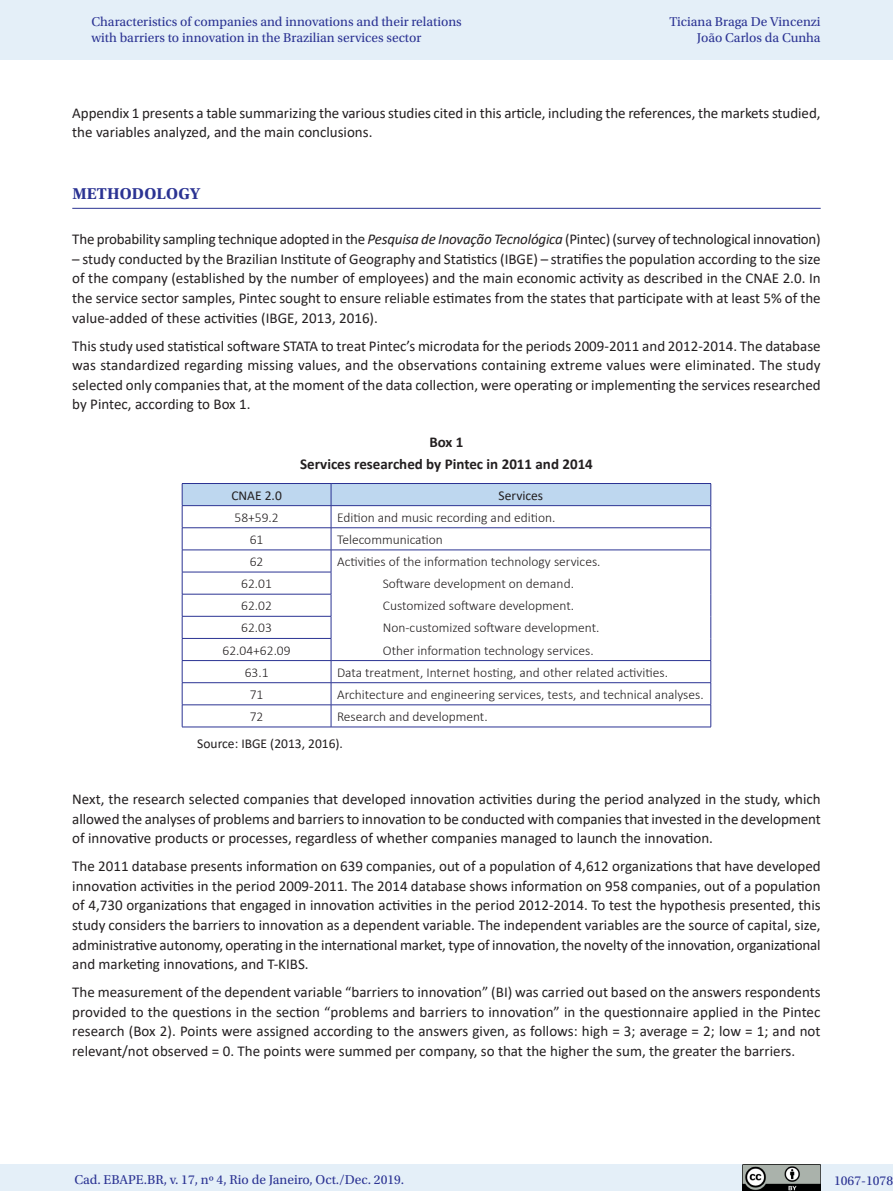
<style>
.page{position:relative;width:893px;height:1191px;background:#fff}
.page>*{position:absolute;margin:0;border:0;box-sizing:border-box;transform-origin:0 0}
._07_1_sub_1{font:700 16.5px "Utopia Std";letter-spacing:.01em;color:#2b3393}
._06_0_texto{font:15px/19.5px "Calibri";letter-spacing:-.005em;color:#231f20;text-align:justify}
._08_2_tabela_titulo{font:700 15px "Calibri";color:#231f20}
._08_2_tabela_texto_1{font:300 13.5px "Calibri";color:#231f20}
.t1{font:13.5px/16.5px "Utopia Std";color:#2b3393}
._08_2_tabela_fonte{font:13.5px "Calibri";color:#231f20}
._08_2_tabela_gargant{font:13.5px "Calibri";color:#231f20}
.s1{font-style:italic}
</style>
<div class="page">
<div style="left:0;top:0;width:893px;height:60px;background:#e4eff8"></div>
<div style="left:0;top:1164px;width:893px;height:27px;background:#e4eff8"></div>
<img style="left:743px;top:1164px;width:78px;height:27px">
<hr style="left:72px;top:208px;width:749px;height:1px;background:#2b3393">
<svg style="left:182px;top:483px;width:529px;height:243px"></svg>
<hr style="left:182px;top:726px;width:149px;height:1px;background:#2b3393">
<hr style="left:331px;top:726px;width:380px;height:1px;background:#2b3393">
<p class="t1" style="left:91px;top:13px;width:372px">Characteristics of companies and innovations and their relations with barriers to innovation in the Brazilian services sector</p>
<p class="t1" style="left:670px;top:13px;width:153px;text-align:right">Ticiana Braga De Vincenzi<br>João Carlos da Cunha</p>
<p class="_06_0_texto" style="left:72px;top:102px;width:750px">Appendix 1 presents a table summarizing the various studies cited in this article, including the references, the markets studied, the variables analyzed, and the main conclusions.</p>
<p class="_07_1_sub_1" style="left:72px;top:184px;width:129px">METHODOLOGY</p>
<p class="_06_0_texto" style="left:72px;top:229px;width:750px">The probability sampling technique adopted in the <span class="s1">Pesquisa de Inovação Tecnológica</span> (Pintec) (survey of technological innovation)</p>
<p class="_06_0_texto" style="left:72px;top:249px;width:750px">– study conducted by the Brazilian Institute of Geography and Statistics (IBGE) – stratifies the population according to the size of the company (established by the number of employees) and the main economic activity as described in the CNAE 2.0. In the service sector samples, Pintec sought to ensure reliable estimates from the states that participate with at least 5% of the value-added of these activities (IBGE, 2013, 2016).</p>
<p class="_06_0_texto" style="left:72px;top:335px;width:750px">This study used statistical software STATA to treat Pintec’s microdata for the periods 2009-2011 and 2012-2014. The database was standardized regarding missing values, and the observations containing extreme values were eliminated. The study selected only companies that, at the moment of the data collection, were operating or implementing the services researched by Pintec, according to Box 1.</p>
<p class="_08_2_tabela_titulo" style="left:429px;top:431px;width:36px">Box 1</p>
<p class="_08_2_tabela_titulo" style="left:300px;top:453px;width:294px">Services researched by Pintec in 2011 and 2014</p>
<p class="_08_2_tabela_gargant" style="left:231px;top:486px;width:52px">CNAE 2.0</p>
<p class="_08_2_tabela_gargant" style="left:499px;top:486px;width:46px">Services</p>
<p class="_08_2_tabela_texto_1" style="left:234px;top:509px;width:46px">58+59.2</p>
<p class="_08_2_tabela_texto_1" style="left:337px;top:509px;width:220px">Edition and music recording and edition.</p>
<p class="_08_2_tabela_texto_1" style="left:250px;top:531px;width:15px">61</p>
<p class="_08_2_tabela_texto_1" style="left:337px;top:531px;width:107px">Telecommunication</p>
<p class="_08_2_tabela_texto_1" style="left:250px;top:553px;width:15px">62</p>
<p class="_08_2_tabela_texto_1" style="left:337px;top:553px;width:265px">Activities of the information technology services.</p>
<p class="_08_2_tabela_texto_1" style="left:241px;top:575px;width:32px">62.01</p>
<p class="_08_2_tabela_texto_1" style="left:383px;top:575px;width:193px">Software development on demand.</p>
<p class="_08_2_tabela_texto_1" style="left:241px;top:597px;width:32px">62.02</p>
<p class="_08_2_tabela_texto_1" style="left:383px;top:597px;width:193px">Customized software development.</p>
<p class="_08_2_tabela_texto_1" style="left:241px;top:619px;width:32px">62.03</p>
<p class="_08_2_tabela_texto_1" style="left:383px;top:619px;width:218px">Non-customized software development.</p>
<p class="_08_2_tabela_texto_1" style="left:223px;top:641px;width:70px">62.04+62.09</p>
<p class="_08_2_tabela_texto_1" style="left:383px;top:641px;width:212px">Other information technology services.</p>
<p class="_08_2_tabela_texto_1" style="left:245px;top:664px;width:25px">63.1</p>
<p class="_08_2_tabela_texto_1" style="left:337px;top:664px;width:332px">Data treatment, Internet hosting, and other related activities.</p>
<p class="_08_2_tabela_texto_1" style="left:250px;top:686px;width:15px">71</p>
<p class="_08_2_tabela_texto_1" style="left:337px;top:686px;width:368px">Architecture and engineering services, tests, and technical analyses.</p>
<p class="_08_2_tabela_texto_1" style="left:250px;top:708px;width:15px">72</p>
<p class="_08_2_tabela_texto_1" style="left:337px;top:708px;width:152px">Research and development.</p>
<p class="_08_2_tabela_fonte" style="left:197px;top:734px;width:147px">Source: IBGE (2013, 2016).</p>
<p class="_06_0_texto" style="left:72px;top:789px;width:750px">Next, the research selected companies that developed innovation activities during the period analyzed in the study, which allowed the analyses of problems and barriers to innovation to be conducted with companies that invested in the development of innovative products or processes, regardless of whether companies managed to launch the innovation.</p>
<p class="_06_0_texto" style="left:72px;top:856px;width:750px">The 2011 database presents information on 639 companies, out of a population of 4,612 organizations that have developed innovation activities in the period 2009-2011. The 2014 database shows information on 958 companies, out of a population of 4,730 organizations that engaged in innovation activities in the period 2012-2014. To test the hypothesis presented, this study considers the barriers to innovation as a dependent variable. The independent variables are the source of capital, size, administrative autonomy, operating in the international market, type of innovation, the novelty of the innovation, organizational and marketing innovations, and T-KIBS.</p>
<p class="_06_0_texto" style="left:72px;top:982px;width:750px">The measurement of the dependent variable “barriers to innovation” (BI) was carried out based on the answers respondents provided to the questions in the section “problems and barriers to innovation” in the questionnaire applied in the Pintec research (Box 2). Points were assigned according to the answers given, as follows: high = 3; average = 2; low = 1; and not relevant/not observed = 0. The points were summed per company, so that the higher the sum, the greater the barriers.</p>
<p class="t1" style="left:74px;top:1171px;width:332px">Cad. EBAPE.BR, v. 17, nº 4, Rio de Janeiro, Oct./Dec. 2019.</p>
<p class="t1" style="left:834px;top:1172px;width:60px">1067-1078</p>
</div>
